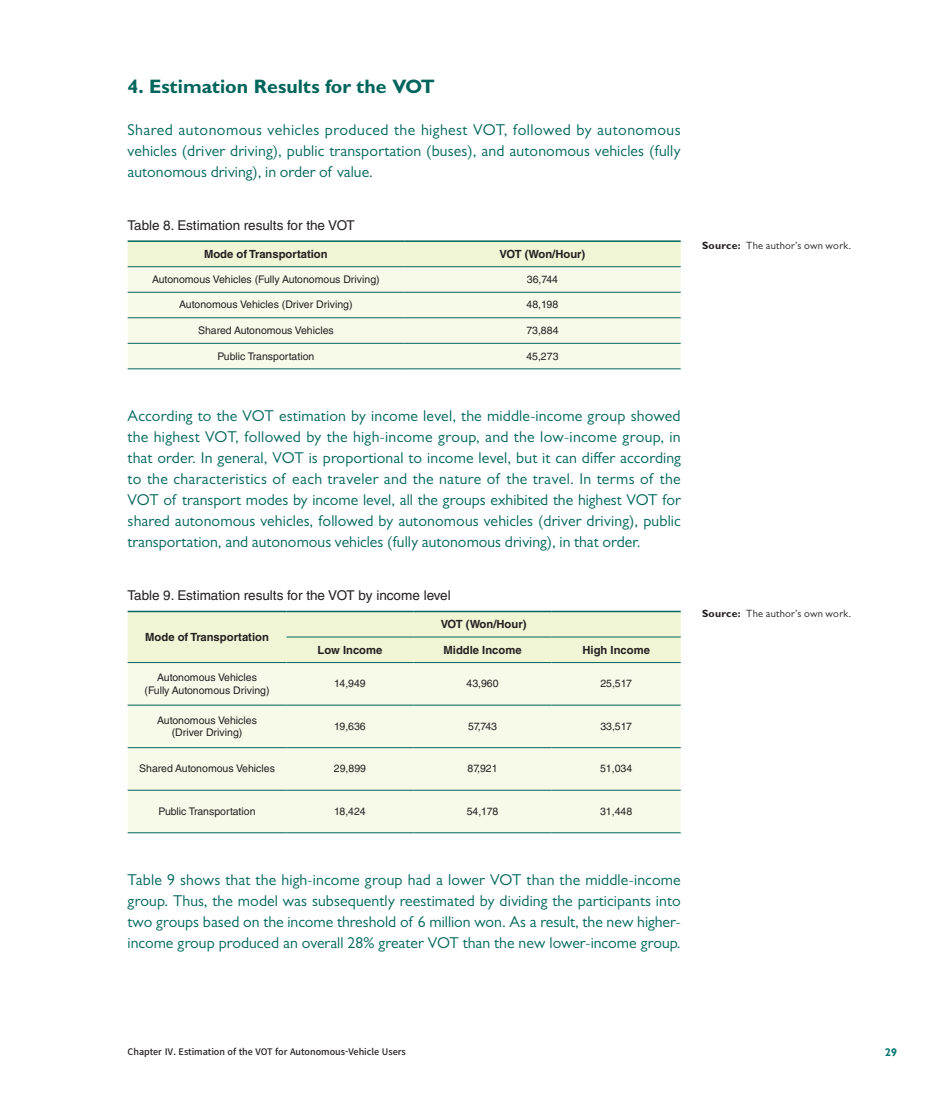
<style>
.page{position:relative;width:936px;height:1098px;background:#fff}
.page>*{position:absolute;margin:0;border:0;box-sizing:border-box;transform-origin:0 0}
.제목_뎁쓰1{font:700 19.5px "Gill Sans";color:#00655c}
.본문내용{font:15.75px/21px "Gill Sans MT Pro";color:#00655c;text-align:justify}
.Firure_Table_제목{font:13.5px "Helvetica LT Std";color:#231f20}
.표_카테고리{font:700 11.25px "Helvetica LT Std";color:#231f20}
.t1{font:700 11.25px "Gill Sans";color:#077a73}
.표_내용{font:10.5px "Helvetica LT Std";color:#231f20}
.출처{font:10.5px "Gill Sans MT Pro";letter-spacing:.025em;color:#231f20}
.t2{font:500 9px "Source Han Sans KR";color:#231f20}
.s1{font-family:"Gill Sans";font-weight:700}
</style>
<div class="page">
<div style="left:128px;top:242px;width:552px;height:24px;background:#f0f5d5"></div>
<div style="left:128px;top:267px;width:552px;height:101px;background:#f7fae9"></div>
<hr style="left:128px;top:292px;width:276px;height:1px;background:#00655c">
<hr style="left:404px;top:292px;width:276px;height:1px;background:#00655c">
<hr style="left:128px;top:317px;width:276px;height:1px;background:#00655c">
<hr style="left:404px;top:317px;width:276px;height:1px;background:#00655c">
<hr style="left:128px;top:343px;width:276px;height:1px;background:#00655c">
<hr style="left:404px;top:343px;width:276px;height:1px;background:#00655c">
<hr style="left:128px;top:240px;width:276px;height:2px;background:#00655c">
<hr style="left:404px;top:240px;width:276px;height:2px;background:#00655c">
<hr style="left:128px;top:266px;width:276px;height:1px;background:#00655c">
<hr style="left:404px;top:266px;width:276px;height:1px;background:#00655c">
<hr style="left:128px;top:368px;width:276px;height:1px;background:#00655c">
<hr style="left:404px;top:368px;width:276px;height:1px;background:#00655c">
<div style="left:128px;top:612px;width:552px;height:50px;background:#f0f5d5"></div>
<div style="left:128px;top:663px;width:552px;height:169px;background:#f7fae9"></div>
<hr style="left:286px;top:636px;width:127px;height:1px;background:#00655c">
<hr style="left:413px;top:636px;width:138px;height:1px;background:#00655c">
<hr style="left:551px;top:636px;width:129px;height:1px;background:#00655c">
<hr style="left:128px;top:704px;width:158px;height:1px;background:#00655c">
<hr style="left:286px;top:704px;width:127px;height:1px;background:#00655c">
<hr style="left:413px;top:704px;width:138px;height:1px;background:#00655c">
<hr style="left:551px;top:704px;width:129px;height:1px;background:#00655c">
<hr style="left:128px;top:747px;width:158px;height:1px;background:#00655c">
<hr style="left:286px;top:747px;width:127px;height:1px;background:#00655c">
<hr style="left:413px;top:747px;width:138px;height:1px;background:#00655c">
<hr style="left:551px;top:747px;width:129px;height:1px;background:#00655c">
<hr style="left:128px;top:789px;width:158px;height:1px;background:#00655c">
<hr style="left:286px;top:789px;width:127px;height:1px;background:#00655c">
<hr style="left:413px;top:789px;width:138px;height:1px;background:#00655c">
<hr style="left:551px;top:789px;width:129px;height:1px;background:#00655c">
<hr style="left:128px;top:610px;width:158px;height:2px;background:#00655c">
<hr style="left:286px;top:610px;width:127px;height:2px;background:#00655c">
<hr style="left:413px;top:610px;width:138px;height:2px;background:#00655c">
<hr style="left:551px;top:610px;width:129px;height:2px;background:#00655c">
<hr style="left:128px;top:662px;width:158px;height:1px;background:#00655c">
<hr style="left:286px;top:662px;width:127px;height:1px;background:#00655c">
<hr style="left:413px;top:662px;width:138px;height:1px;background:#00655c">
<hr style="left:551px;top:662px;width:129px;height:1px;background:#00655c">
<hr style="left:128px;top:832px;width:158px;height:1px;background:#00655c">
<hr style="left:286px;top:832px;width:127px;height:1px;background:#00655c">
<hr style="left:413px;top:832px;width:138px;height:1px;background:#00655c">
<hr style="left:551px;top:832px;width:129px;height:1px;background:#00655c">
<p class="제목_뎁쓰1" style="left:128px;top:74px;width:309px">4. Estimation Results for the VOT</p>
<p class="본문내용" style="left:128px;top:119px;width:554px">Shared autonomous vehicles produced the highest VOT, followed by autonomous vehicles (driver driving), public transportation (buses), and autonomous vehicles (fully autonomous driving), in order of value.</p>
<p class="Firure_Table_제목" style="left:128px;top:217px;width:229px">Table 8. Estimation results for the VOT</p>
<p class="표_카테고리" style="left:204px;top:247px;width:125px">Mode of Transportation</p>
<p class="표_카테고리" style="left:499px;top:247px;width:87px">VOT (Won/Hour)</p>
<p class="표_내용" style="left:152px;top:273px;width:229px">Autonomous Vehicles (Fully Autonomous Driving)</p>
<p class="표_내용" style="left:527px;top:273px;width:33px">36,744</p>
<p class="표_내용" style="left:179px;top:298px;width:175px">Autonomous Vehicles (Driver Driving)</p>
<p class="표_내용" style="left:526px;top:298px;width:33px">48,198</p>
<p class="표_내용" style="left:198px;top:324px;width:137px">Shared Autonomous Vehicles</p>
<p class="표_내용" style="left:526px;top:324px;width:34px">73,884</p>
<p class="표_내용" style="left:217px;top:349px;width:98px">Public Transportation</p>
<p class="표_내용" style="left:526px;top:349px;width:34px">45,273</p>
<p class="본문내용" style="left:128px;top:404px;width:555px">According to the VOT estimation by income level, the middle-income group showed the highest VOT, followed by the high-income group, and the low-income group, in that order. In general, VOT is proportional to income level, but it can differ according to the characteristics of each traveler and the nature of the travel. In terms of the VOT of transport modes by income level, all the groups exhibited the highest VOT for shared autonomous vehicles, followed by autonomous vehicles (driver driving), public transportation, and autonomous vehicles (fully autonomous driving), in that order.</p>
<p class="Firure_Table_제목" style="left:128px;top:587px;width:324px">Table 9. Estimation results for the VOT by income level</p>
<p class="표_카테고리" style="left:145px;top:629px;width:125px">Mode of Transportation</p>
<p class="표_카테고리" style="left:440px;top:617px;width:87px">VOT (Won/Hour)</p>
<p class="표_내용" style="left:157px;top:671px;width:101px">Autonomous Vehicles</p>
<p class="표_내용" style="left:144px;top:683px;width:126px">(Fully Autonomous Driving)</p>
<p class="표_내용" style="left:157px;top:713px;width:101px">Autonomous Vehicles</p>
<p class="표_내용" style="left:172px;top:726px;width:72px">(Driver Driving)</p>
<p class="표_카테고리" style="left:317px;top:642px;width:66px">Low Income</p>
<p class="표_카테고리" style="left:443px;top:642px;width:80px">Middle Income</p>
<p class="표_카테고리" style="left:582px;top:642px;width:69px">High Income</p>
<p class="표_내용" style="left:334px;top:677px;width:33px">14,949</p>
<p class="표_내용" style="left:466px;top:677px;width:34px">43,960</p>
<p class="표_내용" style="left:600px;top:677px;width:33px">25,517</p>
<p class="표_내용" style="left:334px;top:719px;width:33px">19,636</p>
<p class="표_내용" style="left:468px;top:719px;width:31px">57,743</p>
<p class="표_내용" style="left:600px;top:719px;width:33px">33,517</p>
<p class="표_내용" style="left:139px;top:762px;width:137px">Shared Autonomous Vehicles</p>
<p class="표_내용" style="left:334px;top:762px;width:34px">29,899</p>
<p class="표_내용" style="left:467px;top:762px;width:32px">87,921</p>
<p class="표_내용" style="left:600px;top:762px;width:34px">51,034</p>
<p class="표_내용" style="left:158px;top:804px;width:98px">Public Transportation</p>
<p class="표_내용" style="left:334px;top:804px;width:33px">18,424</p>
<p class="표_내용" style="left:466px;top:804px;width:33px">54,178</p>
<p class="표_내용" style="left:600px;top:804px;width:34px">31,448</p>
<p class="출처" style="left:702px;top:239px;width:151px"><span class="s1">Source:</span> The author’s own work.</p>
<p class="출처" style="left:702px;top:607px;width:151px"><span class="s1">Source:</span> The author’s own work.</p>
<p class="본문내용" style="left:128px;top:868px;width:555px">Table 9 shows that the high-income group had a lower VOT than the middle-income group. Thus, the model was subsequently reestimated by dividing the participants into two groups based on the income threshold of 6 million won. As a result, the new higher&shy;income group produced an overall 28% greater VOT than the new lower-income group.</p>
<p class="t2" style="left:128px;top:1046px;width:279px">Chapter Ⅳ. Estimation of the VOT for Autonomous-Vehicle Users</p>
<p class="t1" style="left:884px;top:1045px;width:14px">29</p>
</div>
